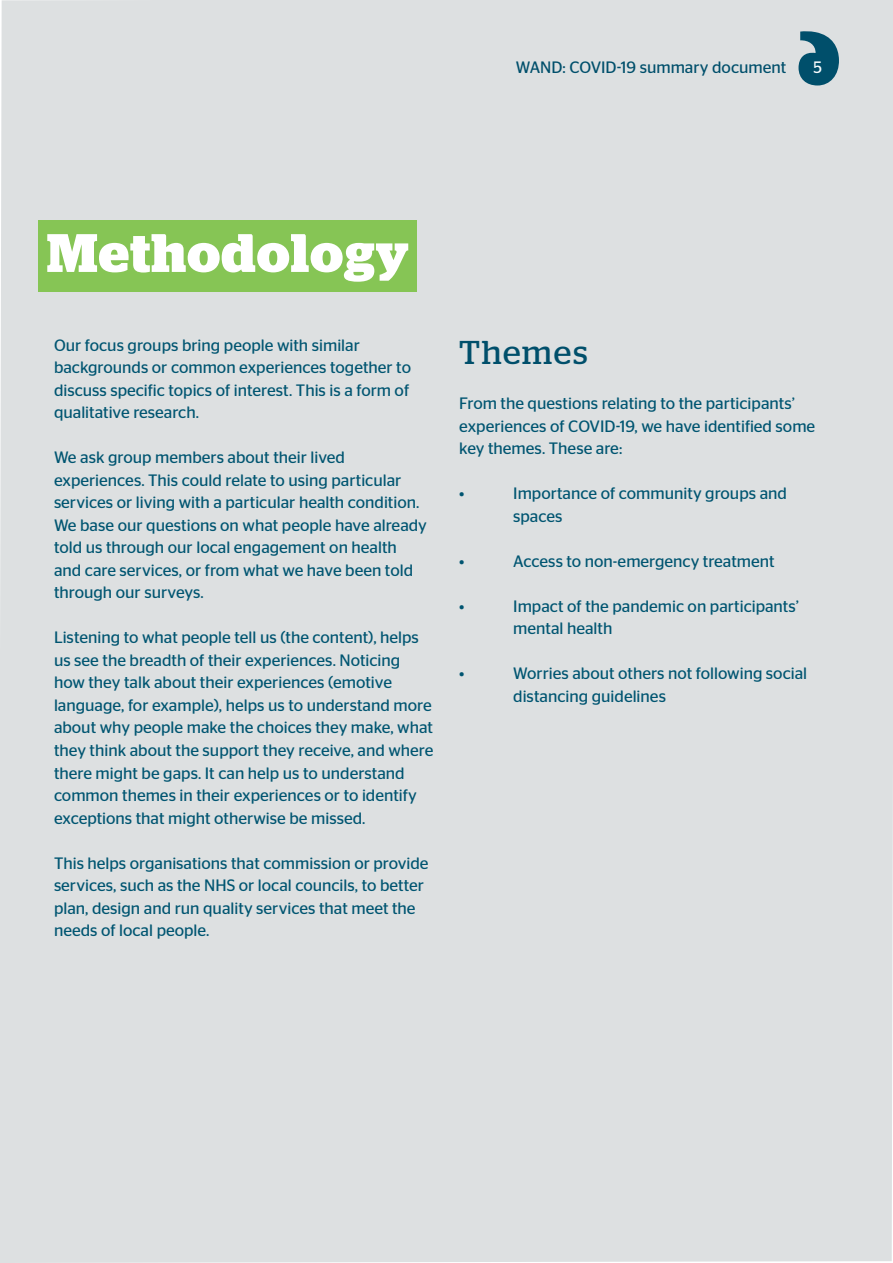
<style>
.page{position:relative;width:893px;height:1263px;background:#dde0e1}
.page>*{position:absolute;margin:0;border:0;box-sizing:border-box;transform-origin:0 0}
.t1{font:700 54px "Stag";letter-spacing:.02em;color:#fff}
.t2{font:33px "Stag";letter-spacing:.05em;color:#004f6b}
.t3{font:16.5px/22.5px "Stag Sans";color:#005571}
.t4{font:16.5px "Stag Sans";color:#004f6b}
.t5{font:16.5px "Stag Sans";color:#fafdff}
</style>
<div class="page">
<svg style="left:798px;top:31px;width:41px;height:55px;background:#3f788c"></svg>
<div style="left:38px;top:220px;width:378px;height:71px;background:#86c555"></div>
<p class="t4" style="left:516px;top:58px;width:272px">WAND: COVID-19 summary document</p>
<p class="t5" style="left:813px;top:58px;width:10px">5</p>
<h1 class="t1" style="left:47px;top:221px;width:364px">Methodology</h1>
<p class="t3" style="left:54px;top:334px;width:359px">Our focus groups bring people with similar backgrounds or common experiences together to discuss specific topics of interest. This is a form of qualitative research.</p>
<p class="t3" style="left:54px;top:446px;width:374px">We ask group members about their lived experiences. This could relate to using particular services or living with a particular health condition.<br>We base our questions on what people have already told us through our local engagement on health and care services, or from what we have been told through our surveys.</p>
<p class="t3" style="left:54px;top:626px;width:381px">Listening to what people tell us (the content), helps us see the breadth of their experiences. Noticing how they talk about their experiences (emotive language, for example), helps us to understand more about why people make the choices they make, what they think about the support they receive, and where there might be gaps. It can help us to understand common themes in their experiences or to identify exceptions that might otherwise be missed.</p>
<p class="t3" style="left:54px;top:851px;width:376px">This helps organisations that commission or provide services, such as the NHS or local councils, to better plan, design and run quality services that meet the needs of local people.</p>
<h2 class="t2" style="left:459px;top:333px;width:130px">Themes</h2>
<p class="t3" style="left:459px;top:392px;width:358px">From the questions relating to the participants’ experiences of COVID-19, we have identified some key themes. These are:</p>
<p class="t3" style="left:459px;top:482px;width:7px">•</p>
<p class="t3" style="left:513px;top:482px;width:275px">Importance of community groups and spaces</p>
<p class="t3" style="left:459px;top:549px;width:7px">•</p>
<p class="t3" style="left:513px;top:549px;width:263px">Access to non-emergency treatment</p>
<p class="t3" style="left:459px;top:594px;width:7px">•</p>
<p class="t3" style="left:513px;top:594px;width:287px">Impact of the pandemic on participants’ mental health</p>
<p class="t3" style="left:459px;top:662px;width:7px">•</p>
<p class="t3" style="left:513px;top:662px;width:295px">Worries about others not following social distancing guidelines</p>
</div>
